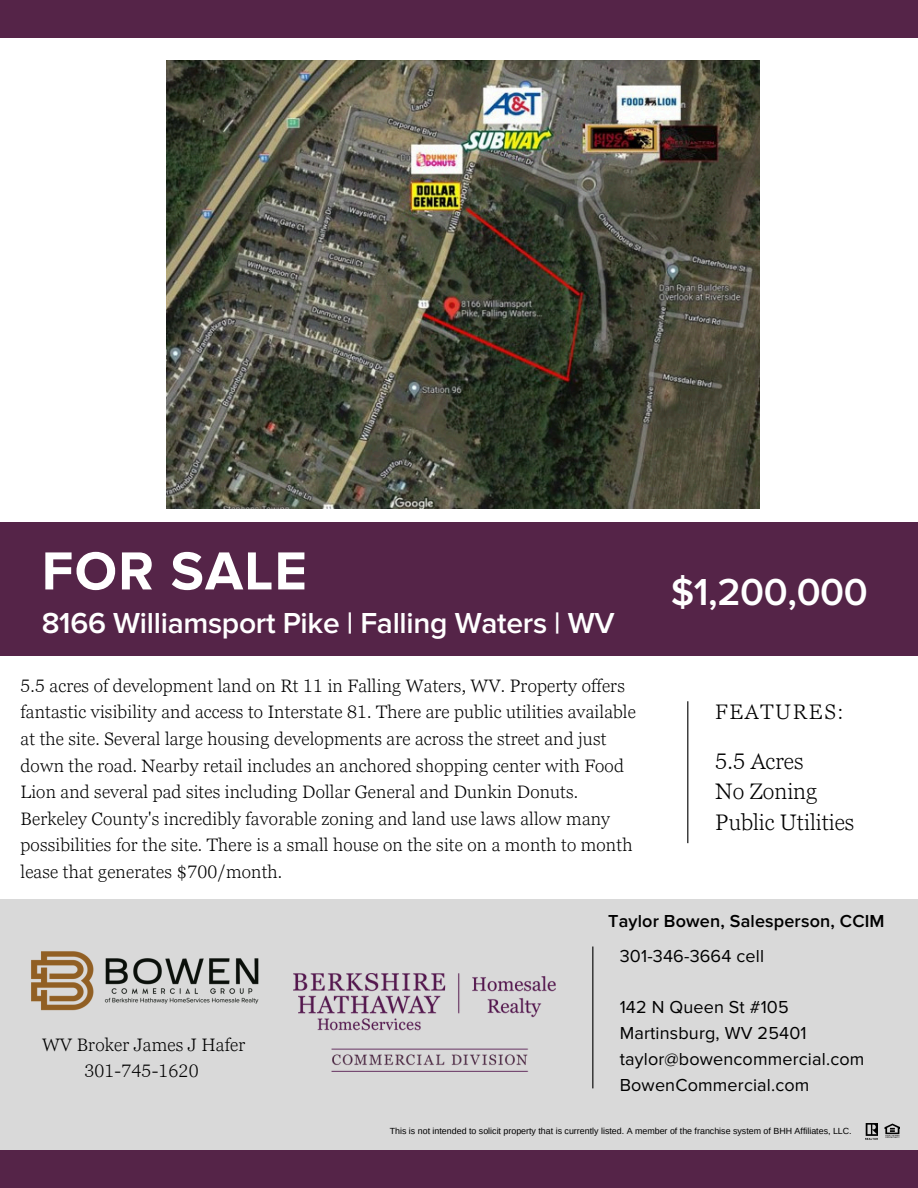
<style>
.page{position:relative;width:918px;height:1188px;background:#fff}
.page>*{position:absolute;margin:0;border:0;box-sizing:border-box;transform-origin:0 0}
.t1{font:700 55.5px "Proxima Nova";letter-spacing:.02em;color:#fff}
.t2{font:600 39px "Proxima Nova";letter-spacing:-.01em;color:#fff}
.t3{font:600 30px "Proxima Nova";letter-spacing:-.01em;color:#fff}
.t4{font:300 22.5px/30.3px "Georgia Pro";color:#000}
.t5{font:300 21px "Georgia Pro";letter-spacing:.08em;color:#000}
.t6{font:300 18px/26.5px "Georgia Pro";letter-spacing:.01em;color:#000}
.t7{font:18px "Proxima Nova";letter-spacing:.01em;color:#000}
.t8{font:600 18px "Proxima Nova";letter-spacing:.01em;color:#000}
.t9{font:8.85px "Arimo";color:#000}
</style>
<div class="page">
<div style="left:0;top:0;width:918px;height:37px;background:#552448"></div>
<div style="left:0;top:522px;width:918px;height:133px;background:#552448"></div>
<div style="left:0;top:899px;width:918px;height:270px;background:#d9d9d9"></div>
<div style="left:0;top:1151px;width:918px;height:37px;background:#552448"></div>
<hr style="left:592px;top:947px;width:1px;height:141px;background:#000">
<hr style="left:687px;top:701px;width:1px;height:142px;background:#000">
<img style="left:293px;top:974px;width:262px;height:98px">
<img style="left:31px;top:951px;width:228px;height:60px">
<img style="left:166px;top:61px;width:593px;height:447px">
<img style="left:885px;top:1123px;width:14px;height:15px">
<img style="left:865px;top:1123px;width:13px;height:16px">
<p class="t1" style="left:42px;top:538px;width:267px">FOR SALE</p>
<h2 class="t3" style="left:42px;top:605px;width:575px">8166 Williamsport Pike | Falling Waters | WV</h2>
<p class="t6" style="left:21px;top:672px;width:617px">5.5 acres of development land on Rt 11 in Falling Waters, WV. Property offers fantastic visibility and access to Interstate 81. There are public utilities available at the site. Several large housing developments are across the street and just down the road. Nearby retail includes an anchored shopping center with Food Lion and several pad sites including Dollar General and Dunkin Donuts.</p>
<p class="t6" style="left:21px;top:805px;width:613px">Berkeley County's incredibly favorable zoning and land use laws allow many possibilities for the site. There is a small house on the site on a month to month lease that generates $700/month.</p>
<p class="t2" style="left:671px;top:569px;width:199px">$1,200,000</p>
<p class="t5" style="left:715px;top:700px;width:130px">FEATURES:</p>
<p class="t4" style="left:715px;top:746px;width:141px">5.5 Acres<br>No Zoning<br>Public Utilities</p>
<p class="t6" style="left:42px;top:1031px;width:205px">WV Broker James J Hafer</p>
<p class="t6" style="left:84px;top:1057px;width:116px">301-745-1620</p>
<p class="t8" style="left:608px;top:911px;width:278px">Taylor Bowen, Salesperson, CCIM</p>
<h6 class="t7" style="left:620px;top:945px;width:146px">301-346-3664 cell</h6>
<p class="t7" style="left:620px;top:997px;width:171px">142 N Queen St #105</p>
<p class="t7" style="left:620px;top:1023px;width:188px">Martinsburg, WV 25401</p>
<p class="t7" style="left:620px;top:1048px;width:246px">taylor@bowencommercial.com</p>
<p class="t7" style="left:620px;top:1074px;width:191px">BowenCommercial.com</p>
<h4 class="t9" style="left:390px;top:1126px;width:463px">This is not intended to solicit property that is currently listed. A member of the franchise system of BHH Affiliates, LLC.</h4>
</div>
